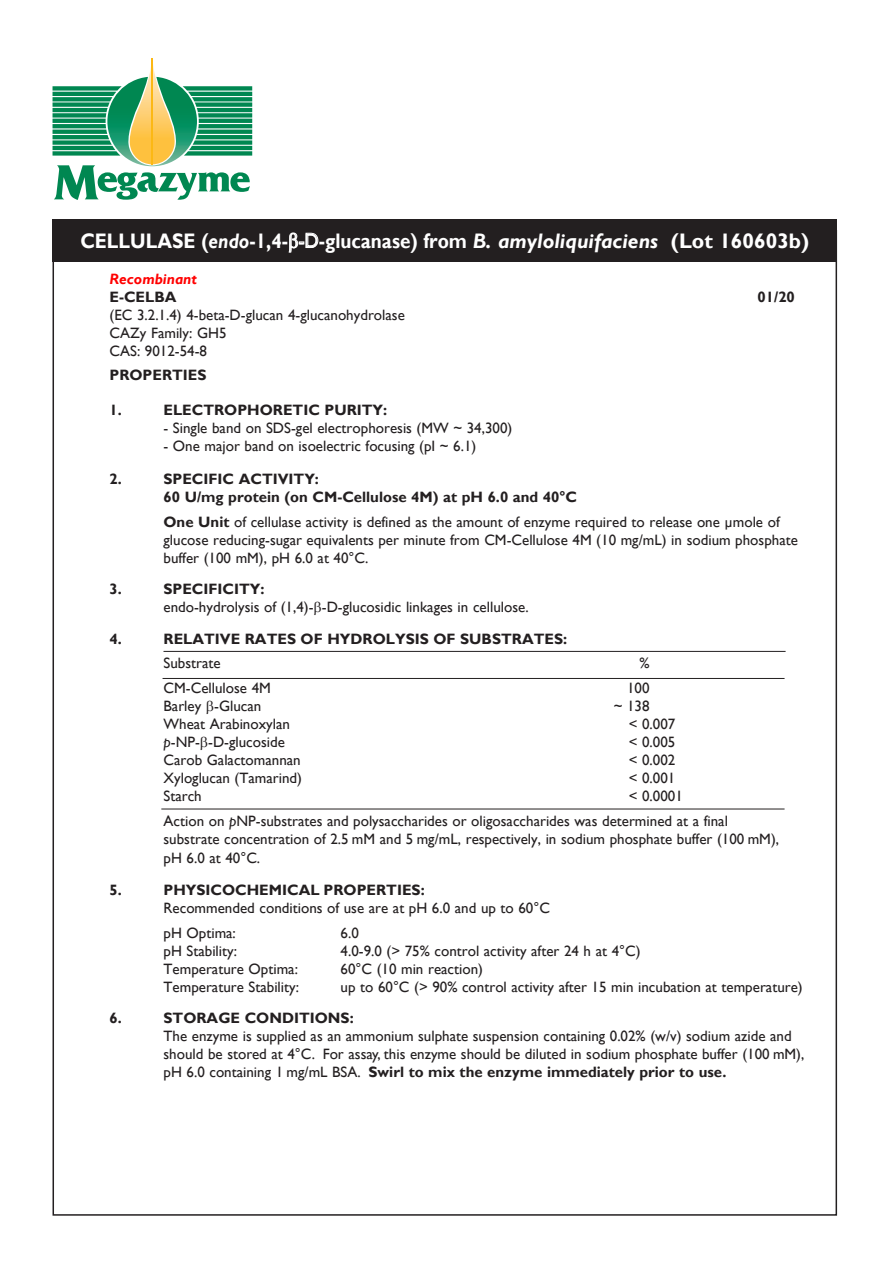
<style>
.page{position:relative;width:893px;height:1263px;background:#fff}
.page>*{position:absolute;margin:0;border:0;box-sizing:border-box;transform-origin:0 0}
.t1{font:700 21px "Gill Sans";color:#fff;scale:.9 1}
.t2{font:15px/18px "Gill Sans";color:#231f20}
.t3{font:700 15px "Gill Sans";color:#231f20}
.t4{font:italic 700 15px "Gill Sans";color:#f00}
.s1{font-style:italic}
.s2{font-weight:400}
.s3{font-weight:700}
</style>
<div class="page">
<div style="left:53px;top:219px;width:784px;height:43px;background:#231f20"></div>
<hr style="left:161px;top:809px;width:623px;height:1px;background:#231f20">
<hr style="left:163px;top:651px;width:623px;height:1px;background:#231f20">
<hr style="left:163px;top:678px;width:622px;height:1px;background:#231f20">
<svg style="left:53px;top:58px;width:199px;height:142px"></svg>
<hr style="left:152px;top:58px;width:1px;height:106px;background:#fcb814">
<p class="t1" style="left:80px;top:228px;width:811px">CELLULASE (<span class="s1">endo</span>-1,4- <span class="s2">-D</span>-glucanase) from <span class="s1">B. amyloliquifaciens</span> (Lot 160603b)</p>
<p class="t4" style="left:110px;top:270px;width:89px">Recombinant</p>
<p class="t3" style="left:110px;top:287px;width:69px">E-CELBA</p>
<p class="t3" style="left:758px;top:287px;width:39px">01/20</p>
<p class="t2" style="left:110px;top:306px;width:297px">(EC 3.2.1.4) 4-beta-D-glucan 4-glucanohydrolase</p>
<p class="t2" style="left:110px;top:324px;width:119px">CAZy Family: GH5</p>
<p class="t2" style="left:110px;top:342px;width:99px">CAS: 9012-54-8</p>
<p class="t3" style="left:110px;top:366px;width:99px">PROPERTIES</p>
<p class="t3" style="left:110px;top:401px;width:14px">1.</p>
<p class="t3" style="left:164px;top:401px;width:225px">ELECTROPHORETIC PURITY:</p>
<p class="t2" style="left:164px;top:419px;width:350px">- Single band on SDS-gel electrophoresis (MW ~ 34,300)</p>
<p class="t2" style="left:164px;top:437px;width:314px">- One major band on isoelectric focusing (pI ~ 6.1)</p>
<p class="t3" style="left:110px;top:470px;width:14px">2.</p>
<p class="t3" style="left:164px;top:470px;width:157px">SPECIFIC ACTIVITY:</p>
<p class="t3" style="left:164px;top:488px;width:415px">60 U/mg protein (on CM-Cellulose 4M) at pH 6.0 and 40°C</p>
<p class="t2" style="left:164px;top:513px;width:636px"><span class="s3">One Unit</span> of cellulase activity is defined as the amount of enzyme required to release one μmole of glucose reducing-sugar equivalents per minute from CM-Cellulose 4M (10 mg/mL) in sodium phosphate buffer (100 mM), pH 6.0 at 40°C.</p>
<p class="t3" style="left:110px;top:580px;width:14px">3.</p>
<p class="t3" style="left:164px;top:580px;width:103px">SPECIFICITY:</p>
<p class="t2" style="left:164px;top:598px;width:367px">endo-hydrolysis of (1,4)- -D-glucosidic linkages in cellulose.</p>
<p class="t3" style="left:110px;top:629px;width:14px">4.</p>
<p class="t3" style="left:164px;top:629px;width:405px">RELATIVE RATES OF HYDROLYSIS OF SUBSTRATES:</p>
<p class="t2" style="left:164px;top:655px;width:59px">Substrate</p>
<p class="t2" style="left:639px;top:655px;width:12px">%</p>
<p class="t2" style="left:164px;top:679px;width:109px">CM-Cellulose 4M</p>
<p class="t2" style="left:627px;top:679px;width:24px">100</p>
<p class="t2" style="left:164px;top:697px;width:99px">Barley -Glucan</p>
<p class="t2" style="left:614px;top:697px;width:37px">~ 138</p>
<p class="t2" style="left:164px;top:715px;width:128px">Wheat Arabinoxylan</p>
<p class="t2" style="left:629px;top:715px;width:48px">&lt; 0.007</p>
<p class="t2" style="left:164px;top:733px;width:123px"><span class="s1">p</span>-NP- -D-glucoside</p>
<p class="t2" style="left:629px;top:733px;width:48px">&lt; 0.005</p>
<p class="t2" style="left:164px;top:751px;width:139px">Carob Galactomannan</p>
<p class="t2" style="left:629px;top:751px;width:48px">&lt; 0.002</p>
<p class="t2" style="left:164px;top:769px;width:140px">Xyloglucan (Tamarind)</p>
<p class="t2" style="left:629px;top:769px;width:48px">&lt; 0.001</p>
<p class="t2" style="left:164px;top:787px;width:40px">Starch</p>
<p class="t2" style="left:629px;top:787px;width:56px">&lt; 0.0001</p>
<p class="t2" style="left:164px;top:812px;width:617px">Action on <span class="s1">p</span>NP-substrates and polysaccharides or oligosaccharides was determined at a final substrate concentration of 2.5 mM and 5 mg/mL, respectively, in sodium phosphate buffer (100 mM),</p>
<p class="t2" style="left:164px;top:850px;width:98px">pH 6.0 at 40°C.</p>
<p class="t3" style="left:110px;top:881px;width:14px">5.</p>
<p class="t3" style="left:164px;top:881px;width:263px">PHYSICOCHEMICAL PROPERTIES:</p>
<p class="t2" style="left:164px;top:899px;width:388px">Recommended conditions of use are at pH 6.0 and up to 60°C</p>
<p class="t2" style="left:164px;top:924px;width:74px">pH Optima:</p>
<p class="t2" style="left:341px;top:924px;width:20px">6.0</p>
<p class="t2" style="left:164px;top:942px;width:75px">pH Stability:</p>
<p class="t2" style="left:341px;top:942px;width:302px">4.0-9.0 (&gt; 75% control activity after 24 h at 4°C)</p>
<p class="t2" style="left:164px;top:960px;width:136px">Temperature Optima:</p>
<p class="t2" style="left:341px;top:960px;width:144px">60°C (10 min reaction)</p>
<p class="t2" style="left:164px;top:978px;width:137px">Temperature Stability:</p>
<p class="t2" style="left:341px;top:978px;width:464px">up to 60°C (&gt; 90% control activity after 15 min incubation at temperature)</p>
<p class="t3" style="left:110px;top:1009px;width:14px">6.</p>
<p class="t3" style="left:164px;top:1009px;width:192px">STORAGE CONDITIONS:</p>
<p class="t2" style="left:164px;top:1027px;width:642px">The enzyme is supplied as an ammonium sulphate suspension containing 0.02% (w/v) sodium azide and should be stored at 4°C. For assay, this enzyme should be diluted in sodium phosphate buffer (100 mM), pH 6.0 containing 1 mg/mL BSA. <span class="s3">Swirl to mix the enzyme immediately prior to use.</span></p>
</div>
